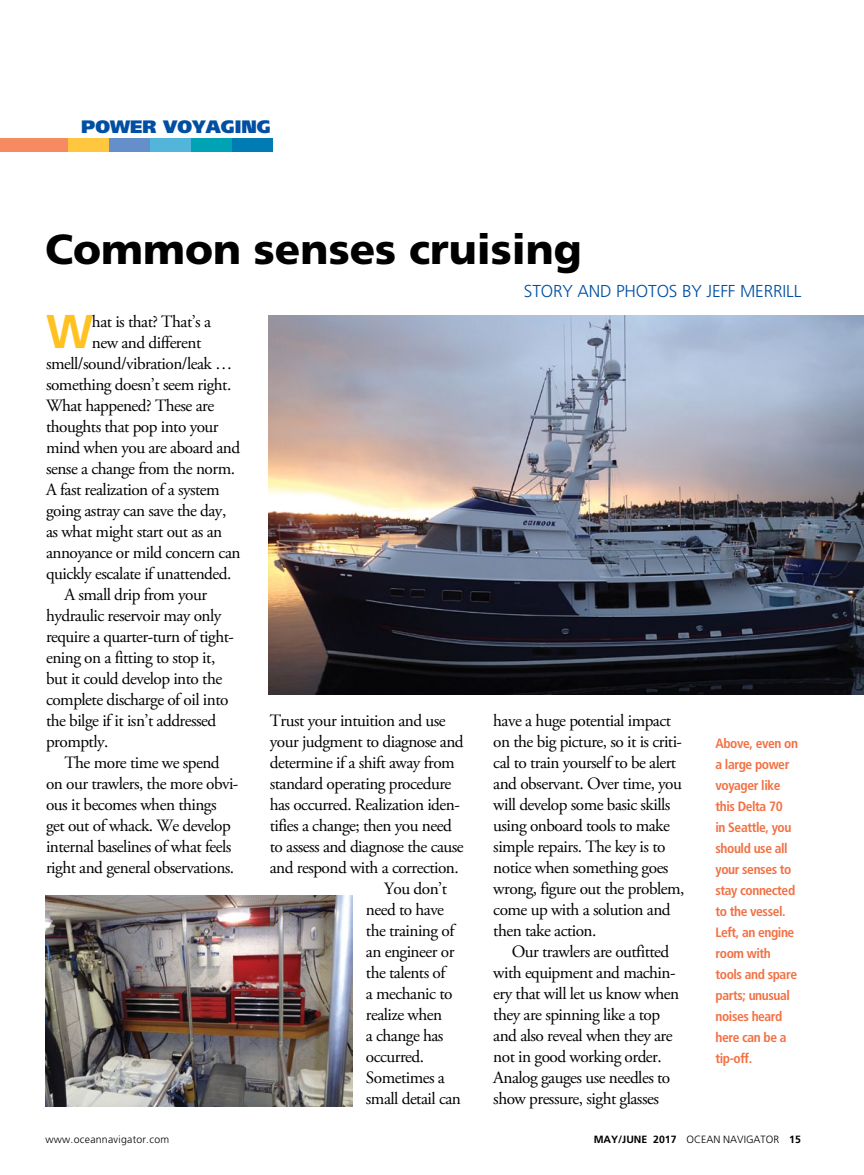
<style>
.page{position:relative;width:864px;height:1175px;background:#fff}
.page>*{position:absolute;margin:0;border:0;box-sizing:border-box;transform-origin:0 0}
.t1{font:700 47.4px "Frutiger";color:#ffc222}
.t2{font:900 42px "Frutiger";color:#000}
.t3{font:900 18px "Frutiger";color:#004fa3}
.t4{font:17.25px/21px "Adobe Garamond Pro";letter-spacing:-.03em;color:#000}
.t5{font:300 17.25px "Frutiger";letter-spacing:-.01em;color:#004fa3}
.t6{font:700 condensed 13.5px/21px "Frutiger";letter-spacing:-.03em;color:#f37043}
.t7{font:700 10.5px "Frutiger";color:#000}
.t8{font:300 10.5px "Frutiger";letter-spacing:.025em;color:#000}
.s1{font-weight:300}
</style>
<div class="page">
<img style="left:268px;top:315px;width:596px;height:379px">
<img style="left:45px;top:895px;width:307px;height:211px">
<div style="left:0;top:138px;width:68px;height:14px;background:#f68b62"></div>
<div style="left:68px;top:138px;width:41px;height:14px;background:#ffc73f"></div>
<div style="left:109px;top:138px;width:41px;height:14px;background:#648fca"></div>
<div style="left:150px;top:138px;width:41px;height:14px;background:#54b5da"></div>
<div style="left:191px;top:138px;width:41px;height:14px;background:#00a3b3"></div>
<div style="left:232px;top:138px;width:41px;height:14px;background:#007bb4"></div>
<p class="t3" style="left:81px;top:116px;width:191px">POWER VOYAGING</p>
<h2 class="t2" style="left:45px;top:224px;width:538px">Common senses cruising</h2>
<p class="t5" style="left:524px;top:281px;width:279px">STORY AND PHOTOS BY JEFF MERRILL</p>
<h1 class="t1" style="left:46px;top:304px;width:49px">W</h1>
<p class="t4" style="left:92px;top:312px;width:121px">hat is that? That’s a</p>
<p class="t4" style="left:92px;top:333px;width:111px">new and different</p>
<p class="t4" style="left:46px;top:354px;width:188px">smell/sound/vibration/leak …</p>
<p class="t4" style="left:46px;top:375px;width:187px">something doesn’t seem right.</p>
<p class="t4" style="left:46px;top:396px;width:170px">What happened? These are</p>
<p class="t4" style="left:46px;top:417px;width:174px">thoughts that pop into your</p>
<p class="t4" style="left:46px;top:438px;width:196px">mind when you are aboard and</p>
<p class="t4" style="left:46px;top:459px;width:190px">sense a change from the norm.</p>
<p class="t4" style="left:46px;top:480px;width:175px">A fast realization of a system</p>
<p class="t4" style="left:46px;top:501px;width:182px">going astray can save the day,</p>
<p class="t4" style="left:46px;top:522px;width:178px">as what might start out as an</p>
<p class="t4" style="left:46px;top:543px;width:196px">annoyance or mild concern can</p>
<p class="t4" style="left:46px;top:564px;width:187px">quickly escalate if unattended.</p>
<p class="t4" style="left:64px;top:585px;width:144px">A small drip from your</p>
<p class="t4" style="left:46px;top:606px;width:177px">hydraulic reservoir may only</p>
<p class="t4" style="left:46px;top:627px;width:190px">require a quarter-turn of tight-</p>
<p class="t4" style="left:46px;top:648px;width:171px">ening on a fitting to stop it,</p>
<p class="t4" style="left:46px;top:669px;width:178px">but it could develop into the</p>
<p class="t4" style="left:46px;top:690px;width:184px">complete discharge of oil into</p>
<p class="t4" style="left:46px;top:711px;width:172px">the bilge if it isn’t addressed</p>
<p class="t4" style="left:46px;top:732px;width:64px">promptly.</p>
<p class="t4" style="left:64px;top:753px;width:157px">The more time we spend</p>
<p class="t4" style="left:46px;top:773px;width:194px">on our trawlers, the more obvi-</p>
<p class="t4" style="left:46px;top:794px;width:172px">ous it becomes when things</p>
<p class="t4" style="left:46px;top:815px;width:186px">get out of whack. We develop</p>
<p class="t4" style="left:46px;top:836px;width:187px">internal baselines of what feels</p>
<p class="t4" style="left:46px;top:857px;width:190px">right and general observations.</p>
<p class="t4" style="left:270px;top:710px;width:177px">Trust your intuition and use</p>
<p class="t4" style="left:270px;top:731px;width:195px">your judgment to diagnose and</p>
<p class="t4" style="left:270px;top:752px;width:187px">determine if a shift away from</p>
<p class="t4" style="left:270px;top:773px;width:183px">standard operating procedure</p>
<p class="t4" style="left:270px;top:794px;width:192px">has occurred. Realization iden-</p>
<p class="t4" style="left:270px;top:815px;width:184px">tifies a change; then you need</p>
<p class="t4" style="left:270px;top:836px;width:195px">to assess and diagnose the cause</p>
<p class="t4" style="left:270px;top:857px;width:191px">and respond with a correction.</p>
<p class="t4" style="left:384px;top:878px;width:64px">You don’t</p>
<p class="t4" style="left:366px;top:899px;width:80px">need to have</p>
<p class="t4" style="left:366px;top:920px;width:90px">the training of</p>
<p class="t4" style="left:366px;top:941px;width:90px">an engineer or</p>
<p class="t4" style="left:366px;top:962px;width:81px">the talents of</p>
<p class="t4" style="left:366px;top:983px;width:88px">a mechanic to</p>
<p class="t4" style="left:366px;top:1004px;width:78px">realize when</p>
<p class="t4" style="left:366px;top:1025px;width:79px">a change has</p>
<p class="t4" style="left:366px;top:1046px;width:60px">occurred.</p>
<p class="t4" style="left:366px;top:1067px;width:81px">Sometimes a</p>
<p class="t4" style="left:366px;top:1088px;width:96px">small detail can</p>
<p class="t4" style="left:493px;top:711px;width:193px">have a huge potential impact on the big picture, so it is criti&shy;cal to train yourself to be alert and observant. Over time, you will develop some basic skills using onboard tools to make simple repairs. The key is to notice when something goes wrong, figure out the problem, come up with a solution and then take action.</p>
<p class="t4" style="left:493px;top:942px;width:187px;text-indent:18px">Our trawlers are outfitted with equipment and machin&shy;ery that will let us know when they are spinning like a top and also reveal when they are not in good working order.<br>Analog gauges use needles to show pressure, sight glasses</p>
<p class="t6" style="left:716px;top:733px;width:84px">Above, even on a large power voyager like this Delta 70<br>in Seattle, you should use all your senses to stay connected to the vessel.<br>Left, an engine room with tools and spare parts; unusual noises heard here can be a tip-off.</p>
<p class="t8" style="left:45px;top:1132px;width:125px">www.oceannavigator.com</p>
<p class="t7" style="left:594px;top:1132px;width:209px">MAY/JUNE 2017 <span class="s1">OCEAN NAVIGATOR</span> 15</p>
</div>
